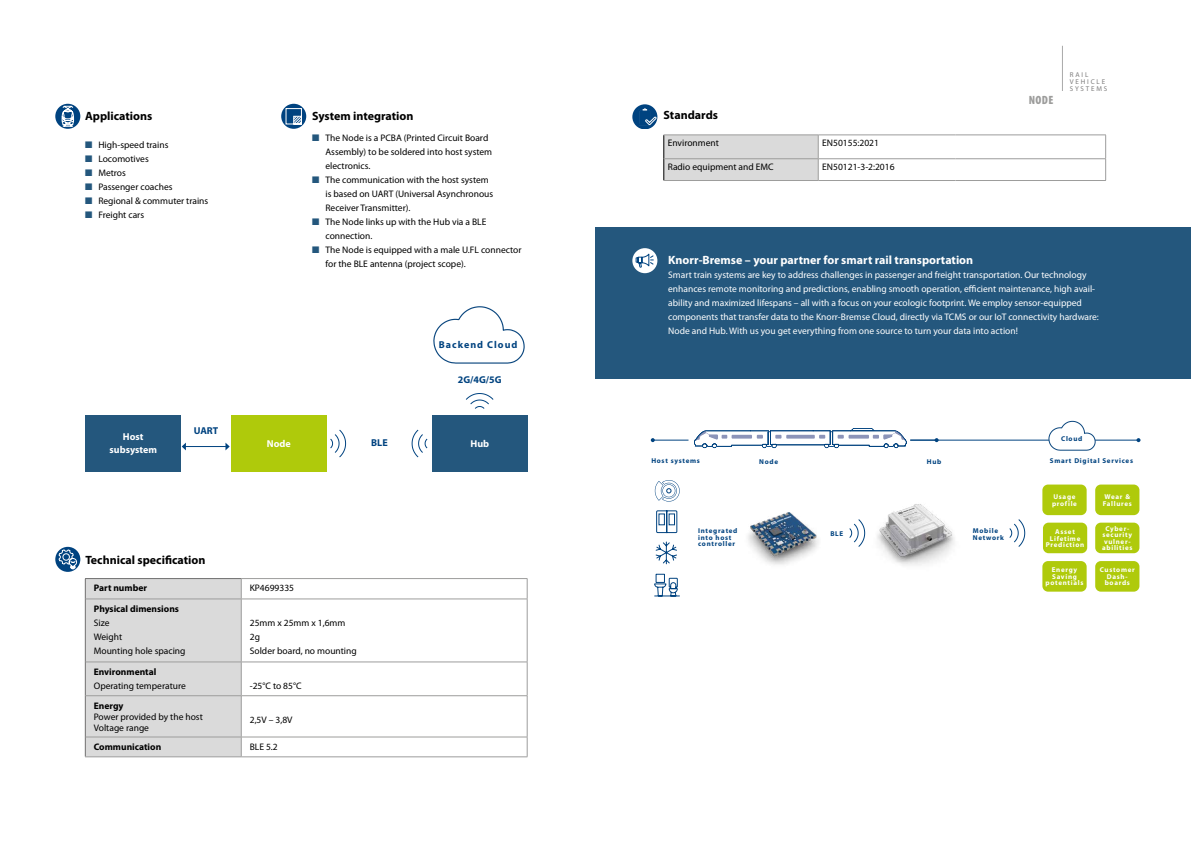
<style>
.page{position:relative;width:1191px;height:842px;background:#fff}
.page>*{position:absolute;margin:0;border:0;box-sizing:border-box;transform-origin:0 0}
.t1{font:700 12px "Myriad Pro";color:#000}
.t2{font:700 12px "Myriad Pro";color:#fff}
.t3{font:900 condensed 12px "Myriad Pro";color:#9d9d9c}
.t4{font:700 10px "Myriad Pro";letter-spacing:.095em;color:#004380}
.t5{font:700 10px/13px "Myriad Pro";color:#fff;text-align:center}
.t6{font:9.5px/14px "Myriad Pro";color:#000}
.t7{font:9.5px/14px "Myriad Pro";color:#fff}
.t8{font:700 9.5px "Myriad Pro";color:#000}
.t9{font:700 7px/6.5px "Myriad Pro";letter-spacing:.1em;color:#fff;text-align:center}
.t10{font:700 7px/6.5px "Myriad Pro";letter-spacing:.1em;color:#004380}
.t11{font:7px/7px "Myriad Pro";letter-spacing:.26em;color:#7c7b7b}
.s1{color:#24577d}
</style>
<div class="page">
<hr style="left:1060px;top:45px;width:3px;height:48px;background:#000;opacity:.3">
<svg style="left:55px;top:104px;width:25px;height:25px"></svg>
<svg style="left:62px;top:106px;width:12px;height:21px"></svg>
<div style="left:281px;top:104px;width:25px;height:25px;background:#004380;border-radius:50%"></div>
<svg style="left:285px;top:108px;width:17px;height:17px"></svg>
<svg style="left:242px;top:579px;width:285px;height:178px"></svg>
<hr style="left:241px;top:578px;width:286px;height:1px;background:#9d9d9c">
<svg style="left:527px;top:579px;width:1px;height:20px"></svg>
<hr style="left:241px;top:599px;width:286px;height:1px;background:#9d9d9c">
<hr style="left:527px;top:599px;width:1px;height:63px;background:#9d9d9c">
<hr style="left:241px;top:662px;width:286px;height:1px;background:#9d9d9c">
<hr style="left:527px;top:662px;width:1px;height:33px;background:#9d9d9c">
<hr style="left:241px;top:695px;width:286px;height:1px;background:#9d9d9c">
<hr style="left:527px;top:696px;width:1px;height:41px;background:#9d9d9c">
<hr style="left:241px;top:737px;width:286px;height:1px;background:#9d9d9c">
<svg style="left:527px;top:737px;width:1px;height:20px"></svg>
<hr style="left:241px;top:757px;width:286px;height:1px;background:#9d9d9c">
<div style="left:85px;top:578px;width:157px;height:179px;background:#dadada"></div>
<hr style="left:86px;top:599px;width:155px;height:1px;background:#9d9d9c">
<hr style="left:86px;top:662px;width:155px;height:1px;background:#9d9d9c">
<hr style="left:86px;top:695px;width:155px;height:1px;background:#9d9d9c">
<hr style="left:86px;top:737px;width:155px;height:1px;background:#9d9d9c">
<hr style="left:85px;top:757px;width:156px;height:1px;background:#9d9d9c">
<svg style="left:55px;top:547px;width:25px;height:25px"></svg>
<svg style="left:59px;top:549px;width:18px;height:20px"></svg>
<hr style="left:818px;top:135px;width:137px;height:1px;background:#9d9d9c">
<hr style="left:955px;top:135px;width:151px;height:1px;background:#9d9d9c">
<hr style="left:955px;top:158px;width:151px;height:1px;background:#9d9d9c">
<svg style="left:1105px;top:135px;width:1px;height:45px"></svg>
<hr style="left:663px;top:180px;width:155px;height:1px;background:#9d9d9c">
<hr style="left:818px;top:158px;width:137px;height:1px;background:#9d9d9c">
<svg style="left:663px;top:135px;width:156px;height:45px;background:#d6d6d6"></svg>
<hr style="left:818px;top:180px;width:137px;height:1px;background:#9d9d9c">
<hr style="left:955px;top:180px;width:151px;height:1px;background:#9d9d9c">
<div style="left:632px;top:104px;width:25px;height:25px;background:#004380;border-radius:50%"></div>
<svg style="left:639px;top:108px;width:17px;height:18px"></svg>
<div style="left:595px;top:227px;width:596px;height:152px;background:#24577d"></div>
<div style="left:632px;top:248px;width:25px;height:25px;background:#fff;border-radius:50%"></div>
<svg style="left:635px;top:253px;width:19px;height:15px"></svg>
<div style="left:86px;top:416px;width:95px;height:56px;background:#24577d"></div>
<div style="left:432px;top:416px;width:95px;height:56px;background:#24577d"></div>
<hr style="left:185px;top:446px;width:41px;height:1px;background:#004380">
<svg style="left:182px;top:443px;width:4px;height:7px"></svg>
<svg style="left:225px;top:443px;width:5px;height:7px"></svg>
<div style="left:231px;top:416px;width:95px;height:56px;background:#afca0b"></div>
<svg style="left:433px;top:306px;width:92px;height:58px"></svg>
<svg style="left:330px;top:429px;width:16px;height:29px"></svg>
<svg style="left:411px;top:429px;width:17px;height:29px"></svg>
<svg style="left:465px;top:393px;width:29px;height:16px"></svg>
<img style="left:748px;top:512px;width:71px;height:53px">
<svg style="left:1009px;top:519px;width:16px;height:28px"></svg>
<svg style="left:849px;top:528px;width:3px;height:10px"></svg>
<hr style="left:653px;top:440px;width:35px;height:1px;background:#004380">
<svg style="left:651px;top:438px;width:4px;height:4px"></svg>
<hr style="left:910px;top:440px;width:228px;height:1px;background:#004380">
<svg style="left:1136px;top:438px;width:4px;height:4px"></svg>
<svg style="left:1048px;top:421px;width:47px;height:30px"></svg>
<svg style="left:694px;top:428px;width:244px;height:20px"></svg>
<img style="left:852px;top:504px;width:102px;height:61px">
<div style="left:1042px;top:484px;width:44px;height:31px;background:#afca0b;border-radius:6px"></div>
<div style="left:1095px;top:484px;width:44px;height:31px;background:#afca0b;border-radius:6px"></div>
<div style="left:1043px;top:523px;width:44px;height:30px;background:#afca0b;border-radius:6px"></div>
<div style="left:1042px;top:561px;width:44px;height:31px;background:#afca0b;border-radius:6px"></div>
<div style="left:1095px;top:561px;width:44px;height:31px;background:#afca0b;border-radius:6px"></div>
<div style="left:1095px;top:523px;width:44px;height:30px;background:#afca0b;border-radius:6px"></div>
<svg style="left:654px;top:480px;width:25px;height:22px"></svg>
<svg style="left:656px;top:510px;width:21px;height:23px"></svg>
<svg style="left:655px;top:541px;width:22px;height:23px"></svg>
<svg style="left:654px;top:574px;width:26px;height:22px"></svg>
<p class="t1" style="left:85px;top:109px;width:69px">Applications</p>
<p class="t6" style="left:85px;top:138px;width:85px"><span class="s1">■</span> High-speed trains</p>
<p class="t6" style="left:85px;top:152px;width:65px"><span class="s1">■</span> Locomotives</p>
<p class="t6" style="left:85px;top:166px;width:42px"><span class="s1">■</span> Metros</p>
<p class="t6" style="left:85px;top:180px;width:89px"><span class="s1">■</span> Passenger coaches</p>
<p class="t6" style="left:85px;top:194px;width:125px"><span class="s1">■</span> Regional &amp; commuter trains</p>
<p class="t6" style="left:85px;top:208px;width:61px"><span class="s1">■</span> Freight cars</p>
<p class="t1" style="left:312px;top:109px;width:103px">System integration</p>
<p class="t6" style="left:325px;top:131px;width:168px;text-indent:-13px"><span class="s1">■</span> The Node is a PCBA (Printed Circuit Board<br>Assembly) to be soldered into host system electronics.</p>
<p class="t6" style="left:325px;top:173px;width:169px;text-indent:-13px"><span class="s1">■</span> The communication with the host system is based on UART (Universal Asynchronous<br>Receiver Transmitter).</p>
<p class="t6" style="left:325px;top:215px;width:162px;text-indent:-13px"><span class="s1">■</span> The Node links up with the Hub via a BLE connection.</p>
<p class="t6" style="left:325px;top:243px;width:198px;text-indent:-13px"><span class="s1">■</span> The Node is equipped with a male U.FL connector for the BLE antenna (project scope).</p>
<p class="t4" style="left:439px;top:339px;width:80px">Backend Cloud</p>
<p class="t4" style="left:458px;top:374px;width:45px">2G/4G/5G</p>
<p class="t4" style="left:194px;top:425px;width:26px">UART</p>
<p class="t5" style="left:110px;top:430px;width:49px">Host subsystem</p>
<p class="t5" style="left:267px;top:437px;width:25px">Node</p>
<p class="t5" style="left:470px;top:437px;width:20px">Hub</p>
<p class="t4" style="left:371px;top:437px;width:18px">BLE</p>
<p class="t1" style="left:85px;top:553px;width:122px">Technical specification</p>
<p class="t8" style="left:94px;top:583px;width:55px">Part number</p>
<p class="t6" style="left:250px;top:581px;width:46px">KP4699335</p>
<p class="t8" style="left:94px;top:603px;width:87px">Physical dimensions</p>
<p class="t6" style="left:94px;top:616px;width:93px">Size<br>Weight<br>Mounting hole spacing</p>
<p class="t6" style="left:250px;top:616px;width:108px">25mm x 25mm x 1,6mm<br>2g<br>Solder board, no mounting</p>
<p class="t8" style="left:94px;top:666px;width:64px">Environmental</p>
<p class="t6" style="left:94px;top:679px;width:93px">Operating temperature</p>
<p class="t6" style="left:250px;top:679px;width:53px">-25°C to 85°C</p>
<p class="t8" style="left:94px;top:700px;width:31px">Energy</p>
<p class="t6" style="left:94px;top:711px;width:111px;line-height:11.4px">Power provided by the host<br>Voltage range</p>
<p class="t6" style="left:250px;top:712px;width:44px">2,5V – 3,8V</p>
<p class="t8" style="left:94px;top:741px;width:69px">Communication</p>
<p class="t6" style="left:250px;top:740px;width:30px">BLE 5.2</p>
<p class="t1" style="left:663px;top:109px;width:56px">Standards</p>
<p class="t6" style="left:668px;top:136px;width:53px">Environment</p>
<p class="t6" style="left:822px;top:136px;width:58px">EN50155:2021</p>
<p class="t6" style="left:668px;top:160px;width:107px">Radio equipment and EMC</p>
<p class="t6" style="left:822px;top:160px;width:74px">EN50121-3-2:2016</p>
<p class="t3" style="left:1028px;top:93px;width:26px">NODE</p>
<p class="t11" style="left:1069px;top:71px;width:39px">RAIL<br>VEHICLE<br>SYSTEMS</p>
<p class="t2" style="left:668px;top:253px;width:306px">Knorr-Bremse – your partner for smart rail transportation</p>
<p class="t7" style="left:668px;top:268px;width:432px">Smart train systems are key to address challenges in passenger and freight transportation. Our technology enhances remote monitoring and predictions, enabling smooth operation, efficient maintenance, high avail&shy;ability and maximized lifespans – all with a focus on your ecologic footprint. We employ sensor-equipped components that transfer data to the Knorr-Bremse Cloud, directly via TCMS or our IoT connectivity hardware:<br>Node and Hub. With us you get everything from one source to turn your data into action!</p>
<p class="t10" style="left:1061px;top:435px;width:23px">Cloud</p>
<p class="t10" style="left:651px;top:457px;width:50px">Host systems</p>
<p class="t10" style="left:759px;top:458px;width:20px">Node</p>
<p class="t10" style="left:927px;top:458px;width:16px">Hub</p>
<p class="t10" style="left:1049px;top:457px;width:85px">Smart Digital Services</p>
<p class="t10" style="left:698px;top:528px;width:41px">Integrated into host controller</p>
<p class="t10" style="left:830px;top:530px;width:14px">BLE</p>
<p class="t10" style="left:973px;top:528px;width:33px">Mobile<br>Network</p>
<p class="t9" style="left:1052px;top:494px;width:26px;text-align:left">Usage profile</p>
<p class="t9" style="left:1102px;top:494px;width:31px;text-align:left">Wear &amp;<br>Fallures</p>
<p class="t9" style="left:1045px;top:528px;width:40px">Asset<br>Lifetime<br>Prediction</p>
<p class="t9" style="left:1045px;top:567px;width:39px">Energy<br>Saving potentials</p>
<p class="t9" style="left:1099px;top:567px;width:36px">Customer<br>Dash&shy;boards</p>
<p class="t9" style="left:1102px;top:525px;width:32px">Cyber&shy;security vulner&shy;abilities</p>
</div>
